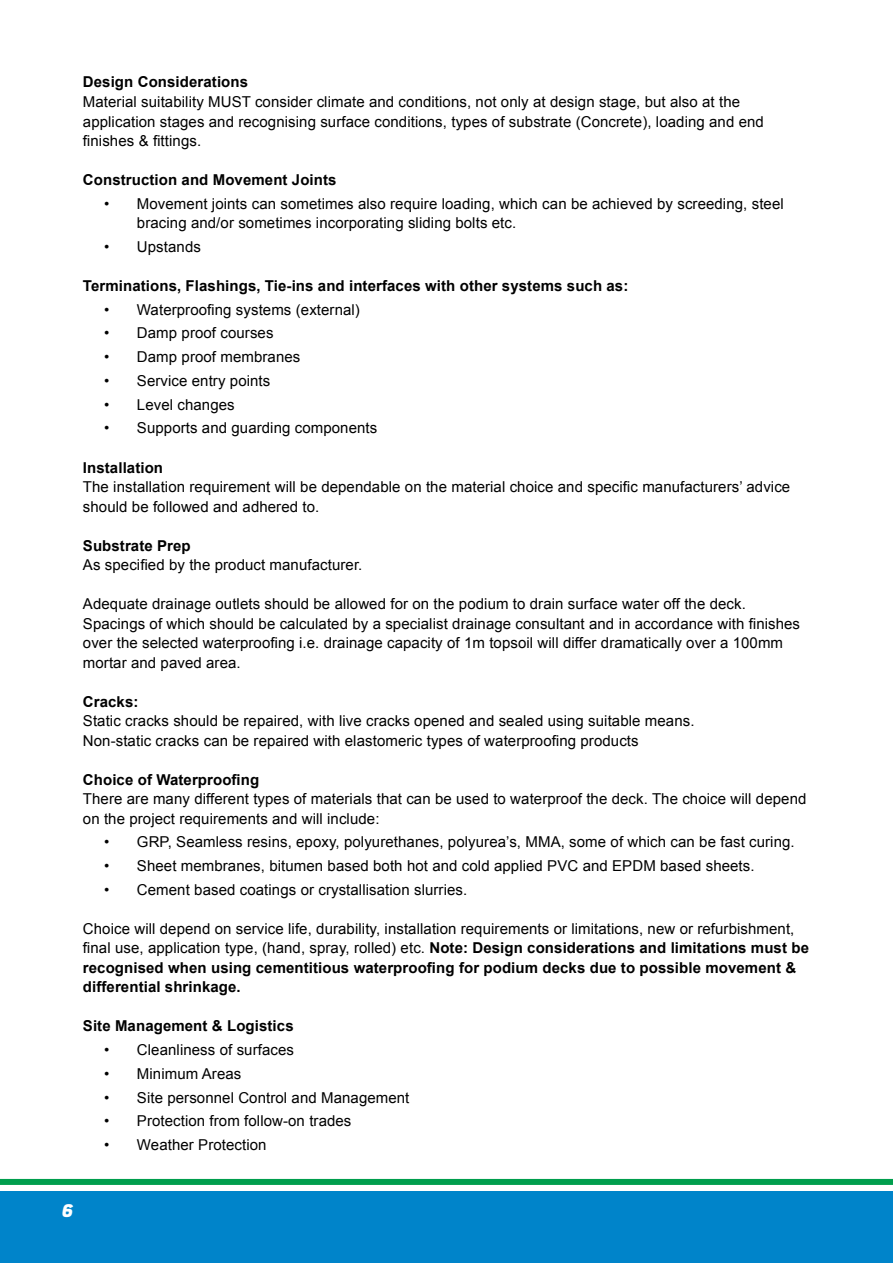
<style>
.page{position:relative;width:893px;height:1263px;background:#fff}
.page>*{position:absolute;margin:0;border:0;box-sizing:border-box;transform-origin:0 0}
.t1{font:italic 900 18px "Azbuka";color:#fff}
.t2{font:15px/19.5px "Arial";letter-spacing:.005em;color:#000}
.t3{font:700 15px/19.5px "Arial";letter-spacing:.005em;color:#000}
.s1{font-weight:400}
</style>
<div class="page">
<div style="left:0;top:1191px;width:893px;height:72px;background:#0084ca"></div>
<div style="left:0;top:1179px;width:893px;height:6px;background:#009e4d"></div>
<p class="t3" style="left:83px;top:73px;width:167px">Design Considerations</p>
<p class="t2" style="left:83px;top:92px;width:682px">Material suitability MUST consider climate and conditions, not only at design stage, but also at the application stages and recognising surface conditions, types of substrate (Concrete), loading and end finishes &amp; fittings.</p>
<p class="t3" style="left:83px;top:170px;width:255px">Construction and Movement Joints</p>
<p class="t2" style="left:137px;top:194px;width:648px;text-indent:-33px">• Movement joints can sometimes also require loading, which can be achieved by screeding, steel bracing and/or sometimes incorporating sliding bolts etc.</p>
<p class="t2" style="left:104px;top:237px;width:98px">• Upstands</p>
<p class="t3" style="left:83px;top:276px;width:547px">Terminations, Flashings, Tie-ins and interfaces with other systems such as:</p>
<p class="t2" style="left:104px;top:300px;width:257px">• Waterproofing systems (external)</p>
<p class="t2" style="left:104px;top:324px;width:171px">• Damp proof courses</p>
<p class="t2" style="left:104px;top:347px;width:198px">• Damp proof membranes</p>
<p class="t2" style="left:104px;top:371px;width:168px">• Service entry points</p>
<p class="t2" style="left:104px;top:395px;width:132px">• Level changes</p>
<p class="t2" style="left:104px;top:419px;width:275px">• Supports and guarding components</p>
<p class="t3" style="left:83px;top:458px;width:82px">Installation</p>
<p class="t2" style="left:83px;top:477px;width:709px">The installation requirement will be dependable on the material choice and specific manufacturers’ advice should be followed and adhered to.</p>
<p class="t3" style="left:83px;top:536px;width:109px">Substrate Prep</p>
<p class="t2" style="left:83px;top:555px;width:281px">As specified by the product manufacturer.</p>
<p class="t2" style="left:83px;top:594px;width:719px">Adequate drainage outlets should be allowed for on the podium to drain surface water off the deck.<br>Spacings of which should be calculated by a specialist drainage consultant and in accordance with finishes over the selected waterproofing i.e. drainage capacity of 1m topsoil will differ dramatically over a 100mm mortar and paved area.</p>
<p class="t3" style="left:83px;top:692px;width:57px">Cracks:</p>
<p class="t2" style="left:83px;top:711px;width:613px">Static cracks should be repaired, with live cracks opened and sealed using suitable means.<br>Non-static cracks can be repaired with elastomeric types of waterproofing products</p>
<p class="t3" style="left:83px;top:770px;width:178px">Choice of Waterproofing</p>
<p class="t2" style="left:83px;top:789px;width:725px">There are many different types of materials that can be used to waterproof the deck. The choice will depend on the project requirements and will include:</p>
<p class="t2" style="left:104px;top:832px;width:692px">• GRP, Seamless resins, epoxy, polyurethanes, polyurea’s, MMA, some of which can be fast curing.</p>
<p class="t2" style="left:104px;top:856px;width:652px">• Sheet membranes, bitumen based both hot and cold applied PVC and EPDM based sheets.</p>
<p class="t2" style="left:104px;top:880px;width:365px">• Cement based coatings or crystallisation slurries.</p>
<p class="t3" style="left:83px;top:919px;width:728px"><span class="s1">Choice will depend on service life, durability, installation requirements or limitations, new or refurbishment, final use, application type, (hand, spray, rolled) etc.</span> Note: Design considerations and limitations must be recognised when using cementitious waterproofing for podium decks due to possible movement &amp; differential shrinkage.</p>
<p class="t3" style="left:83px;top:1017px;width:212px">Site Management &amp; Logistics</p>
<p class="t2" style="left:104px;top:1040px;width:191px">• Cleanliness of surfaces</p>
<p class="t2" style="left:104px;top:1064px;width:139px">• Minimum Areas</p>
<p class="t2" style="left:104px;top:1088px;width:307px">• Site personnel Control and Management</p>
<p class="t2" style="left:104px;top:1111px;width:249px">• Protection from follow-on trades</p>
<p class="t2" style="left:104px;top:1135px;width:164px">• Weather Protection</p>
<p class="t1" style="left:61px;top:1198px;width:16px">6</p>
</div>
